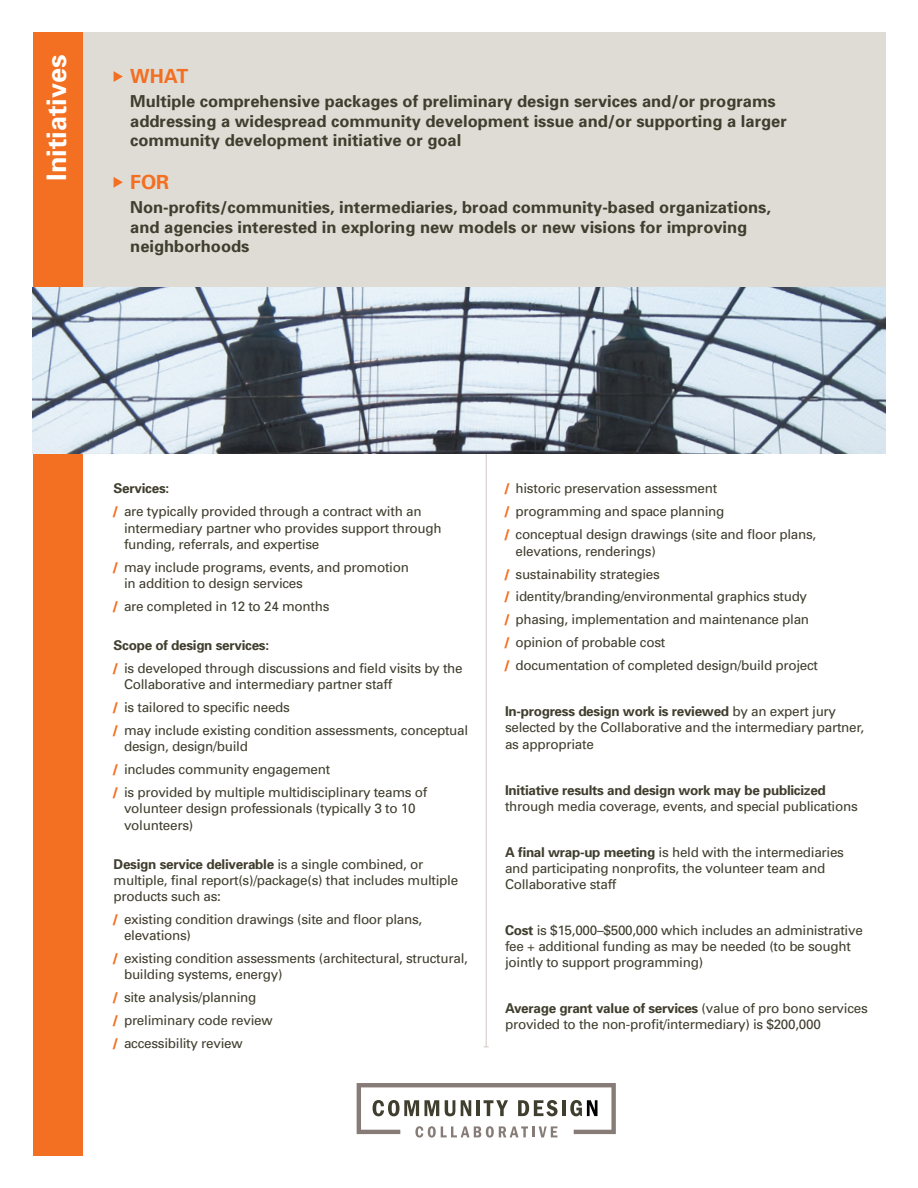
<style>
.page{position:relative;width:918px;height:1188px;background:#fff}
.page>*{position:absolute;margin:0;border:0;box-sizing:border-box;transform-origin:0 0}
.t1{font:700 27px "Univers";color:#fff}
.t2{font:700 19.5px "Univers";color:#f36f21}
.t3{font:700 16.5px/19.5px "Univers";color:#403e2e}
.t4{font:13.5px/23px "Univers";letter-spacing:-.02em;color:#403e2e}
.t5{font:700 13.5px "Univers";letter-spacing:-.02em;color:#403e2e}
.s1{font-weight:700}
.s2{font-weight:900;color:#f36f21}
</style>
<div class="page">
<div style="left:40px;top:32px;width:846px;height:267px;background:#dfdcd6"></div>
<svg style="left:114px;top:71px;width:9px;height:11px"></svg>
<svg style="left:114px;top:177px;width:9px;height:11px"></svg>
<div style="left:33px;top:32px;width:50px;height:1124px;background:#f36f21"></div>
<hr style="left:486px;top:445px;width:1px;height:602px;background:#d6d0cd">
<svg style="left:357px;top:1083px;width:259px;height:55px"></svg>
<img style="left:32px;top:287px;width:854px;height:167px">
<h1 class="t1" style="left:39px;top:181px;width:128px;rotate:-90deg">Initiatives</h1>
<h2 class="t2" style="left:130px;top:64px;width:60px">WHAT</h2>
<p class="t3" style="left:130px;top:91px;width:658px">Multiple comprehensive packages of preliminary design services and/or programs addressing a widespread community development issue and/or supporting a larger community development initiative or goal</p>
<h2 class="t2" style="left:130px;top:170px;width:41px">FOR</h2>
<p class="t3" style="left:130px;top:197px;width:642px">Non-profits/communities, intermediaries, broad community-based organizations, and agencies interested in exploring new models or new visions for improving neighborhoods</p>
<p class="t4" style="left:114px;top:477px;width:310px"><span class="s1">Services:<br></span><span class="s2">/</span> are typically provided through a contract with an</p>
<p class="t4" style="left:124px;top:519px;width:319px;line-height:16.2px">intermediary partner who provides support through funding, referrals, and expertise</p>
<p class="t4" style="left:124px;top:559px;width:286px;line-height:16.2px;text-indent:-10px"><span class="s2">/</span> may include programs, events, and promotion in addition to design services</p>
<p class="t4" style="left:114px;top:594px;width:217px"><span class="s2">/</span> are completed in 12 to 24 months</p>
<p class="t4" style="left:114px;top:634px;width:351px"><span class="s1">Scope of design services:<br></span><span class="s2">/</span> is developed through discussions and field visits by the</p>
<p class="t4" style="left:114px;top:673px;width:356px;text-indent:10px">Collaborative and intermediary partner staff<br><span class="s2">/</span> is tailored to specific needs<br><span class="s2">/</span> may include existing condition assessments, conceptual</p>
<p class="t4" style="left:114px;top:735px;width:315px;text-indent:10px">design, design/build<br><span class="s2">/</span> includes community engagement<br><span class="s2">/</span> is provided by multiple multidisciplinary teams of</p>
<p class="t4" style="left:124px;top:800px;width:293px;line-height:16.2px">volunteer design professionals (typically 3 to 10 volunteers)</p>
<p class="t4" style="left:114px;top:856px;width:346px;line-height:16.2px"><span class="s1">Design service deliverable</span> is a single combined, or multiple, final report(s)/package(s) that includes multiple products such as:</p>
<p class="t4" style="left:124px;top:911px;width:300px;line-height:16.2px;text-indent:-10px"><span class="s2">/</span> existing condition drawings (site and floor plans, elevations)</p>
<p class="t4" style="left:124px;top:950px;width:345px;line-height:16.2px;text-indent:-10px"><span class="s2">/</span> existing condition assessments (architectural, structural, building systems, energy)</p>
<p class="t4" style="left:114px;top:986px;width:161px"><span class="s2">/</span> site analysis/planning<br><span class="s2">/</span> preliminary code review <span class="s2">/</span> accessibility review</p>
<p class="t4" style="left:505px;top:477px;width:313px"><span class="s2">/</span> historic preservation assessment<br><span class="s2">/</span> programming and space planning<br><span class="s2">/</span> conceptual design drawings (site and floor plans,</p>
<p class="t4" style="left:505px;top:539px;width:315px;text-indent:10px">elevations, renderings)<br><span class="s2">/</span> sustainability strategies<br><span class="s2">/</span> identity/branding/environmental graphics study<br><span class="s2">/</span> phasing, implementation and maintenance plan<br><span class="s2">/</span> opinion of probable cost<br><span class="s2">/</span> documentation of completed design/build project</p>
<p class="t4" style="left:505px;top:703px;width:361px;line-height:16.2px"><span class="s1">In-progress design work is reviewed</span> by an expert jury selected by the Collaborative and the intermediary partner, as appropriate</p>
<p class="t5" style="left:505px;top:781px;width:322px">Initiative results and design work may be publicized</p>
<p class="t4" style="left:505px;top:794px;width:354px">through media coverage, events, and special publications</p>
<p class="t4" style="left:505px;top:843px;width:340px;line-height:16.2px"><span class="s1">A final wrap-up meeting</span> is held with the intermediaries and participating nonprofits, the volunteer team and<br>Collaborative staff</p>
<p class="t4" style="left:505px;top:922px;width:359px;line-height:16.2px"><span class="s1">Cost</span> is $15,000–$500,000 which includes an administrative fee + additional funding as may be needed (to be sought jointly to support programming)</p>
<p class="t4" style="left:505px;top:1000px;width:364px;line-height:16.2px"><span class="s1">Average grant value of services</span> (value of pro bono services provided to the non-profit/intermediary) is $200,000</p>
</div>
